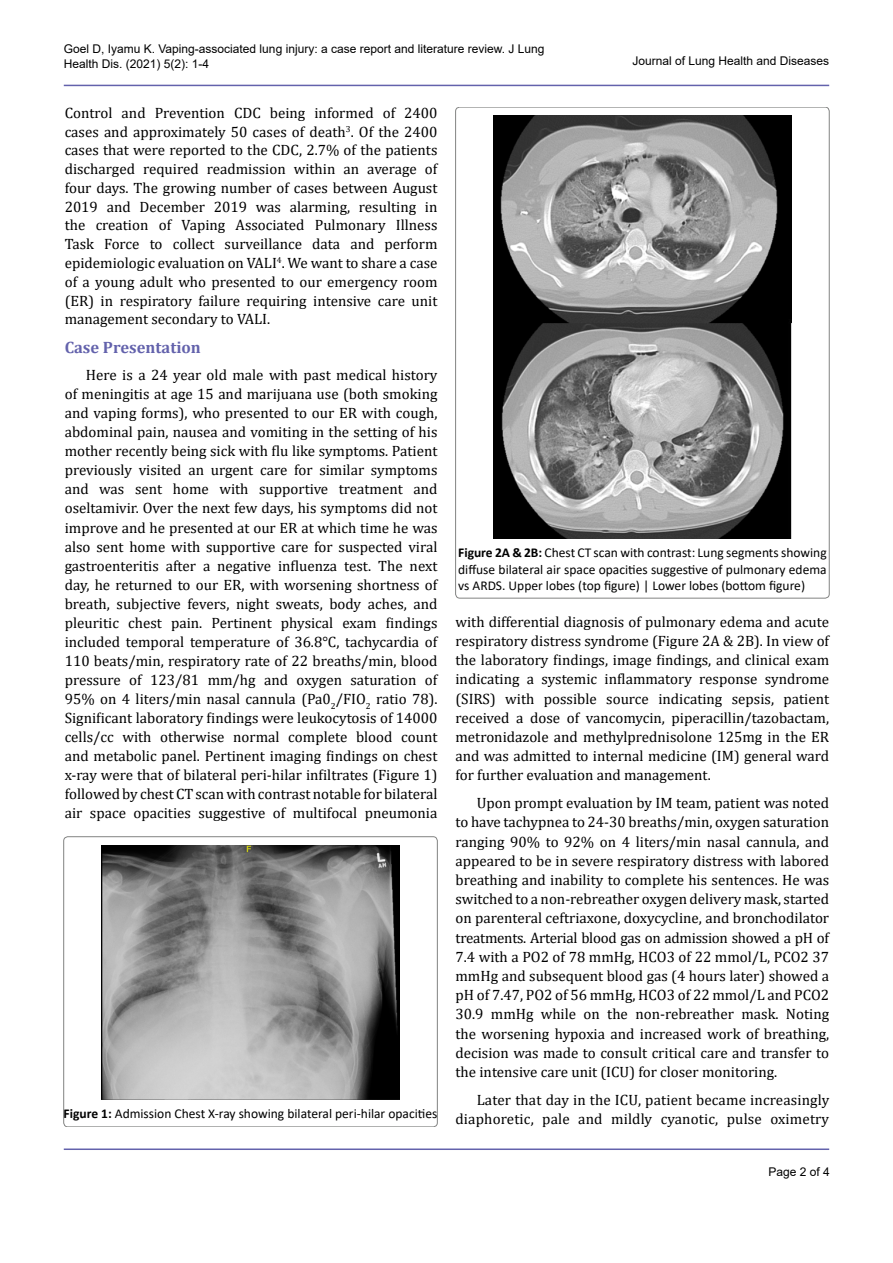
<style>
.page{position:relative;width:893px;height:1263px;background:#fff}
.page>*{position:absolute;margin:0;border:0;box-sizing:border-box;transform-origin:0 0}
.t1{font:700 16.5px "Cambria";color:#6362ac}
.t2{font:15px/19px "Cambria";color:#000;text-align:justify}
.t3{font:13.5px/16.2px "Calibri";color:#000;text-align:justify}
.t4{font:12px/14.4px "Arial";color:#000}
.s1{font-weight:700}
</style>
<div class="page">
<hr style="left:64px;top:1148px;width:765px;height:2px;background:#6362ac">
<hr style="left:64px;top:85px;width:765px;height:1px;background:#6362ac">
<div style="left:64px;top:837px;width:373px;height:290px;border:1px solid #000400;border-radius:4px"></div>
<img style="left:102px;top:845px;width:297px;height:254px">
<img style="left:494px;top:115px;width:297px;height:424px">
<p class="t4" style="left:64px;top:42px;width:482px">Goel D, Iyamu K. Vaping-associated lung injury: a case report and literature review. J Lung<br>Health Dis. (2021) 5(2): 1-4</p>
<p class="t4" style="left:632px;top:54px;width:198px">Journal of Lung Health and Diseases</p>
<p class="t2" style="left:65px;top:103px;width:374px">Control and Prevention CDC being informed of 2400 cases and approximately 50 cases of death<sup>3</sup>. Of the 2400 cases that were reported to the CDC, 2.7% of the patients discharged required readmission within an average of four days. The growing number of cases between August 2019 and December 2019 was alarming, resulting in the creation of Vaping Associated Pulmonary Illness Task Force to collect surveillance data and perform epidemiologic evaluation on VALI<sup>4</sup>. We want to share a case of a young adult who presented to our emergency room (ER) in respiratory failure requiring intensive care unit management secondary to VALI.</p>
<p class="t1" style="left:65px;top:335px;width:138px">Case Presentation</p>
<p class="t2" style="left:65px;top:365px;width:374px;text-indent:21px">Here is a 24 year old male with past medical history of meningitis at age 15 and marijuana use (both smoking and vaping forms), who presented to our ER with cough, abdominal pain, nausea and vomiting in the setting of his mother recently being sick with flu like symptoms. Patient previously visited an urgent care for similar symptoms and was sent home with supportive treatment and oseltamivir. Over the next few days, his symptoms did not improve and he presented at our ER at which time he was also sent home with supportive care for suspected viral gastroenteritis after a negative influenza test. The next day, he returned to our ER, with worsening shortness of breath, subjective fevers, night sweats, body aches, and pleuritic chest pain. Pertinent physical exam findings included temporal temperature of 36.8°C, tachycardia of 110 beats/min, respiratory rate of 22 breaths/min, blood pressure of 123/81 mm/hg and oxygen saturation of 95% on 4 liters/min nasal cannula (Pa0<sub>2</sub>/FIO<sub>2</sub> ratio 78).<br>Significant laboratory findings were leukocytosis of 14000 cells/cc with otherwise normal complete blood count and metabolic panel. Pertinent imaging findings on chest x-ray were that of bilateral peri-hilar infiltrates (Figure 1) followed by chest CT scan with contrast notable for bilateral air space opacities suggestive of multifocal pneumonia</p>
<p class="t3" style="left:64px;top:1105px;width:375px"><span class="s1">Figure 1:</span> Admission Chest X-ray showing bilateral peri-hilar opacities</p>
<p class="t3" style="left:458px;top:544px;width:370px"><span class="s1">Figure 2A &amp; 2B:</span> Chest CT scan with contrast: Lung segments showing diffuse bilateral air space opacities suggestive of pulmonary edema vs ARDS. Upper lobes (top figure) | Lower lobes (bottom figure)</p>
<p class="t2" style="left:455px;top:612px;width:375px">with differential diagnosis of pulmonary edema and acute respiratory distress syndrome (Figure 2A &amp; 2B). In view of the laboratory findings, image findings, and clinical exam indicating a systemic inflammatory response syndrome (SIRS) with possible source indicating sepsis, patient received a dose of vancomycin, piperacillin/tazobactam, metronidazole and methylprednisolone 125mg in the ER and was admitted to internal medicine (IM) general ward for further evaluation and management.</p>
<p class="t2" style="left:455px;top:793px;width:375px;text-indent:21px">Upon prompt evaluation by IM team, patient was noted to have tachypnea to 24-30 breaths/min, oxygen saturation ranging 90% to 92% on 4 liters/min nasal cannula, and appeared to be in severe respiratory distress with labored breathing and inability to complete his sentences. He was switched to a non-rebreather oxygen delivery mask, started on parenteral ceftriaxone, doxycycline, and bronchodilator treatments. Arterial blood gas on admission showed a pH of 7.4 with a PO2 of 78 mmHg, HCO3 of 22 mmol/L, PCO2 37 mmHg and subsequent blood gas (4 hours later) showed a pH of 7.47, PO2 of 56 mmHg, HCO3 of 22 mmol/L and PCO2<br>30.9 mmHg while on the non-rebreather mask. Noting the worsening hypoxia and increased work of breathing, decision was made to consult critical care and transfer to the intensive care unit (ICU) for closer monitoring.</p>
<p class="t2" style="left:455px;top:1090px;width:375px;text-align:right">Later that day in the ICU, patient became increasingly diaphoretic, pale and mildly cyanotic, pulse oximetry</p>
<p class="t4" style="left:768px;top:1165px;width:63px">Page 2 of 4</p>
</div>
